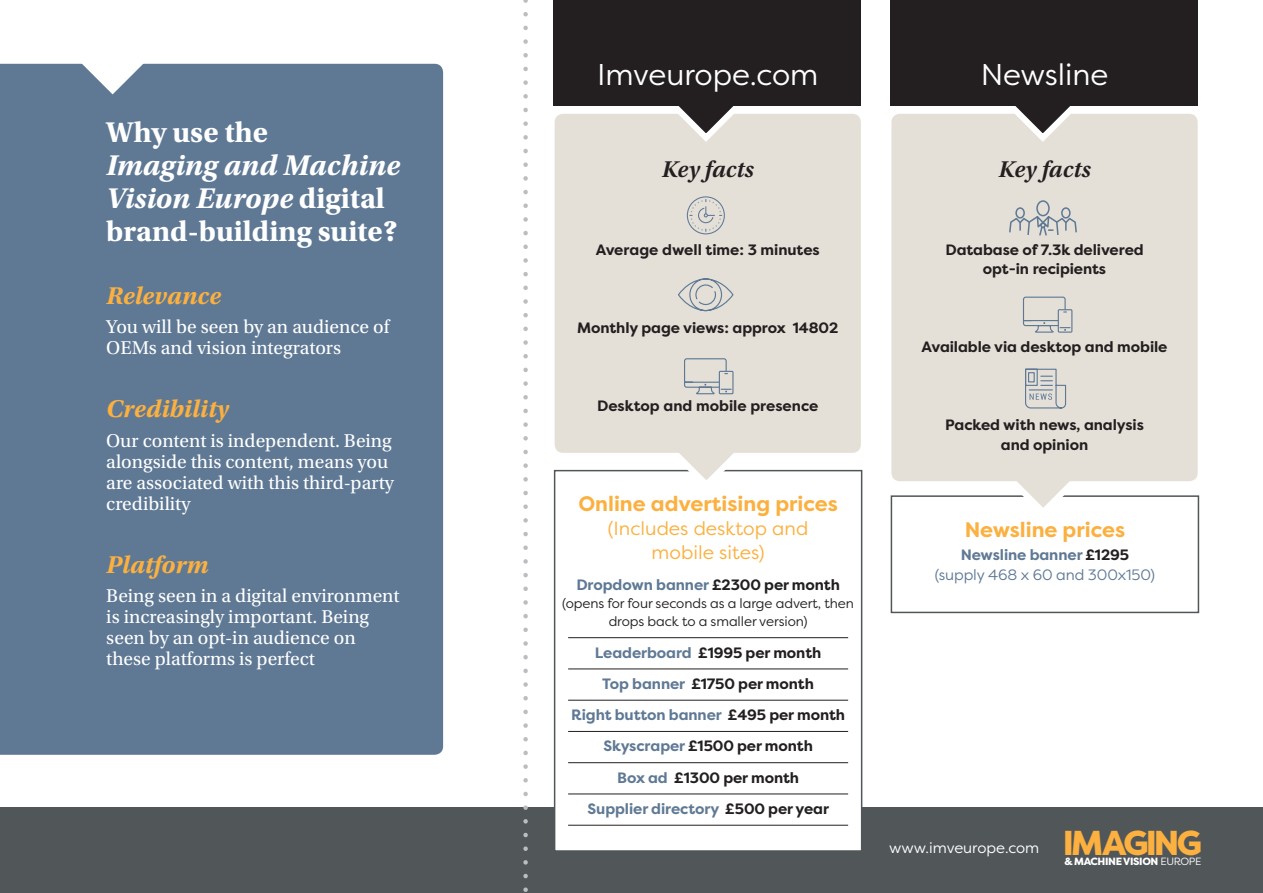
<style>
.page{position:relative;width:1263px;height:893px;background:#fff}
.page>*{position:absolute;margin:0;border:0;box-sizing:border-box;transform-origin:0 0}
.t1{font:800 34.5px "Filson Pro";letter-spacing:-.08em;color:#fbb03f}
.t2{font:700 30px/33px "Utopia Std";color:#fff}
.body{font:30px "Filson Pro";color:#fff}
.t3{font:italic 700 25.5px "Utopia Std";color:#fbb03f}
.t4{font:italic 600 24px "Utopia Std";color:#231f20}
.Body_no_indent{font:700 21px "Filson Pro";color:#fbb03f}
.t5{font:19.5px/21px "Utopia Std";color:#fff}
.Body_no_indent-2{font:19.05px "Filson Pro";color:#fbb03f}
.ed_cal{font:700 15px/19.5px "Filson Pro";letter-spacing:-.005em;color:#231f20;text-align:center}
.ed_cal-2{font:700 15px "Filson Pro";letter-spacing:-.005em;color:#5f7995}
.ed_cal-3{font:15px/19.5px "Filson Pro";letter-spacing:-.005em;color:#5f7995;text-align:center}
.t6{font:15px "Filson Pro";color:#fff}
.ed_cal-4{font:13.5px/18px "Filson Pro";letter-spacing:-.005em;color:#231f20;text-align:center}
.t7{font:800 10.5px "Filson Pro";letter-spacing:-.035em;color:#fff}
.s1{font-style:italic}
.s2{color:#231f20}
.s3{color:#5f7995}
.s4{font-weight:700}
.s5{font-weight:700;color:#231f20}
.s6{font-weight:400}
</style>
<div class="page">
<div style="left:0;top:64px;width:443px;height:691px;background:#5f7995"></div>
<div style="left:0;top:808px;width:1263px;height:85px;background:#515659"></div>
<div style="left:891px;top:495px;width:308px;height:118px;border:2px solid #515659"></div>
<div style="left:891px;top:114px;width:307px;height:367px;background:#e5e0d7;border-radius:9px"></div>
<svg style="left:1015px;top:106px;width:55px;height:36px"></svg>
<div style="left:891px;top:0;width:307px;height:106px;background:#231f20"></div>
<svg style="left:47px;top:63px;width:134px;height:31px"></svg>
<svg style="left:523px;top:0;width:5px;height:892px"></svg>
<svg style="left:1009px;top:200px;width:68px;height:36px"></svg>
<svg style="left:1022px;top:296px;width:51px;height:37px"></svg>
<svg style="left:969px;top:368px;width:151px;height:140px"></svg>
<div style="left:1028px;top:372px;width:7px;height:10px;border:1px solid #5f7995"></div>
<div style="left:555px;top:471px;width:307px;height:380px;background:#fff"></div>
<hr style="left:568px;top:637px;width:280px;height:1px;background:#231f20">
<hr style="left:568px;top:669px;width:280px;height:1px;background:#231f20">
<hr style="left:568px;top:700px;width:280px;height:1px;background:#231f20">
<hr style="left:568px;top:731px;width:280px;height:1px;background:#231f20">
<hr style="left:568px;top:762px;width:280px;height:1px;background:#231f20">
<hr style="left:568px;top:794px;width:280px;height:1px;background:#231f20">
<hr style="left:568px;top:825px;width:280px;height:1px;background:#231f20">
<div style="left:554px;top:470px;width:308px;height:382px;border:2px solid #515659"></div>
<div style="left:555px;top:114px;width:306px;height:339px;background:#e5e0d7;border-radius:9px"></div>
<svg style="left:678px;top:106px;width:56px;height:36px"></svg>
<div style="left:554px;top:0;width:307px;height:106px;background:#231f20"></div>
<svg style="left:632px;top:358px;width:151px;height:122px"></svg>
<svg style="left:678px;top:278px;width:56px;height:34px"></svg>
<svg style="left:686px;top:196px;width:39px;height:39px"></svg>
<p class="t2" style="left:106px;top:116px;width:295px">Why use the<br><span class="s1">Imaging and Machine<br>Vision Europe</span> digital brand-building suite?</p>
<p class="t3" style="left:106px;top:280px;width:116px">Relevance</p>
<p class="t5" style="left:106px;top:317px;width:285px">You will be seen by an audience of<br>OEMs and vision integrators</p>
<p class="t3" style="left:106px;top:394px;width:124px">Credibility</p>
<p class="t5" style="left:106px;top:430px;width:289px">Our content is independent. Being alongside this content, means you are associated with this third-party credibility</p>
<p class="t3" style="left:106px;top:550px;width:104px">Platform</p>
<p class="t5" style="left:106px;top:586px;width:295px">Being seen in a digital environment is increasingly important. Being seen by an opt-in audience on these platforms is perfect</p>
<p class="body" style="left:597px;top:55px;width:223px">Imveurope.com</p>
<p class="t4" style="left:662px;top:155px;width:94px">Key facts</p>
<p class="ed_cal" style="left:596px;top:240px;width:225px">Average dwell time: 3 minutes</p>
<p class="ed_cal" style="left:577px;top:318px;width:263px">Monthly page views: approx 14802</p>
<p class="ed_cal" style="left:597px;top:396px;width:223px">Desktop and mobile presence</p>
<p class="Body_no_indent" style="left:578px;top:490px;width:261px">Online advertising prices</p>
<p class="Body_no_indent-2" style="left:608px;top:516px;width:202px">(Includes desktop and</p>
<p class="Body_no_indent-2" style="left:652px;top:540px;width:115px">mobile sites)</p>
<p class="ed_cal-2" style="left:576px;top:576px;width:265px">Dropdown banner <span class="s2">£2300 per month</span></p>
<p class="ed_cal-4" style="left:562px;top:594px;width:293px">(opens for four seconds as a large advert, then drops back to a smaller version)</p>
<p class="ed_cal" style="left:595px;top:643px;width:228px"><span class="s3">Leaderboard</span> £1995 per month</p>
<p class="ed_cal" style="left:602px;top:674px;width:213px"><span class="s3">Top banner</span> £1750 per month</p>
<p class="ed_cal-2" style="left:571px;top:705px;width:275px">Right button banner <span class="s2">£495 per month</span></p>
<p class="ed_cal" style="left:603px;top:737px;width:211px"><span class="s3">Skyscraper</span> £1500 per month</p>
<p class="ed_cal" style="left:617px;top:768px;width:183px"><span class="s3">Box ad</span> £1300 per month</p>
<p class="ed_cal-2" style="left:587px;top:799px;width:243px">Supplier directory <span class="s2">£500 per year</span></p>
<p class="body" style="left:981px;top:55px;width:129px">Newsline</p>
<p class="t4" style="left:998px;top:155px;width:94px">Key facts</p>
<p class="ed_cal" style="left:945px;top:240px;width:200px">Database of 7.3k delivered opt-in recipients</p>
<p class="ed_cal" style="left:921px;top:338px;width:247px">Available via desktop and mobile</p>
<p class="ed_cal" style="left:945px;top:416px;width:200px">Packed with news, analysis and opinion</p>
<p class="Body_no_indent" style="left:965px;top:516px;width:162px">Newsline prices</p>
<p class="ed_cal-3" style="left:935px;top:545px;width:222px"><span class="s4">Newsline banner</span> <span class="s5">£1295 </span>(supply 468 x 60 and 300x150)</p>
<p class="t6" style="left:889px;top:838px;width:152px">www.imveurope.com</p>
<p class="t1" style="left:1063px;top:821px;width:141px">IMAGING</p>
<p class="t7" style="left:1064px;top:855px;width:138px">&amp; MACHINE VISION <span class="s6">EUROPE</span></p>
</div>
